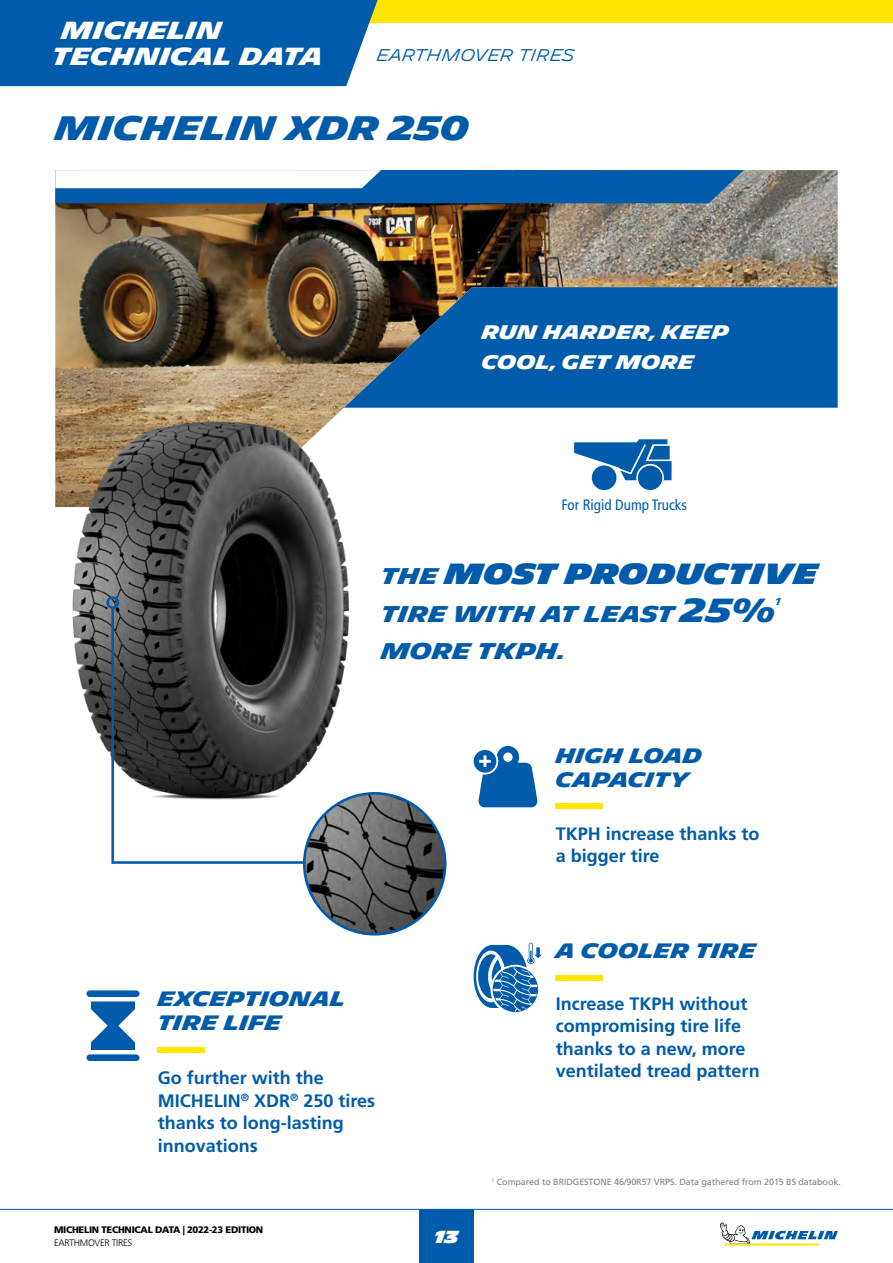
<style>
.page{position:relative;width:893px;height:1263px;background:#fff}
.page>*{position:absolute;margin:0;border:0;box-sizing:border-box;transform-origin:0 0}
.t1{font:700 33px "Michelin";color:#005baa}
.t2{font:900 28.35px "Michelin";color:#005baa}
.t3{font:700 24px/25.5px "Michelin";color:#fff}
.t4{font:700 22.05px "Michelin";color:#005baa}
.t5{font:700 20.25px/24px "Michelin";color:#005baa}
.t6{font:700 19.2px/30px "Michelin";color:#fff}
.t7{font:700 18px/22.5px "Frutiger LT Std";color:#005baa}
.t8{font:900 16.95px "Michelin";color:#fff}
.t9{font:300 16.5px "Michelin";color:#005baa}
.t10{font:condensed 15px "Frutiger LT Std";color:#005baa}
.t11{font:600 9.9px "Michelin";color:#005baa}
.t12{font:900 9.45px "Frutiger LT Std";letter-spacing:-.03em;color:#000}
.t13{font:300 9.45px "Frutiger LT Std";letter-spacing:-.03em;color:#000}
.t14{font:9px "Frutiger LT Std";letter-spacing:-.01em;color:#808285}
.s1{font-weight:700;font-size:22.05px}
.s2{font-size:32.4px}
</style>
<div class="page">
<img style="left:55px;top:170px;width:783px;height:117px">
<svg style="left:55px;top:287px;width:617px;height:773px"></svg>
<svg style="left:344px;top:287px;width:494px;height:121px;background:#0c589a"></svg>
<svg style="left:55px;top:170px;width:689px;height:33px"></svg>
<img style="left:55px;top:403px;width:313px;height:413px">
<svg style="left:110px;top:605px;width:255px;height:260px"></svg>
<div style="left:106px;top:596px;width:13px;height:13px;border:3px solid #005baa;border-radius:50%"></div>
<img style="left:304px;top:793px;width:141px;height:141px;border-radius:70px">
<div style="left:303px;top:792px;width:143px;height:143px;border:3px solid #005baa;border-radius:50%"></div>
<svg style="left:474px;top:746px;width:64px;height:61px"></svg>
<svg style="left:87px;top:990px;width:52px;height:71px"></svg>
<svg style="left:474px;top:942px;width:68px;height:70px"></svg>
<div style="left:526px;top:358px;width:48px;height:6px;background:#005baa"></div>
<div style="left:556px;top:803px;width:47px;height:6px;background:#ffe600"></div>
<div style="left:556px;top:975px;width:47px;height:6px;background:#ffe600"></div>
<div style="left:158px;top:1047px;width:47px;height:6px;background:#ffe600"></div>
<div style="left:592px;top:465px;width:24px;height:25px;background:#005baa;border-radius:50%"></div>
<div style="left:638px;top:466px;width:24px;height:24px;background:#005baa;border-radius:50%"></div>
<svg style="left:574px;top:439px;width:98px;height:41px"></svg>
<div style="left:419px;top:1209px;width:55px;height:54px;background:#005baa"></div>
<hr style="left:0;top:1209px;width:893px;height:1px;background:#005baa">
<svg style="left:720px;top:1222px;width:118px;height:23px"></svg>
<div style="left:0;top:0;width:893px;height:23px;background:#ffe600"></div>
<div style="left:0;top:0;width:378px;height:86px;background:#005baa"></div>
<h3 class="t3" style="left:52px;top:18px;width:272px;text-indent:9px">MICHELIN<br>TECHNICAL DATA</h3>
<p class="t9" style="left:377px;top:45px;width:199px">EARTHMOVER TIRES</p>
<h1 class="t1" style="left:55px;top:109px;width:415px">MICHELIN XDR 250</h1>
<p class="t6" style="left:482px;top:317px;width:249px">RUN HARDER, KEEP<br>COOL, GET MORE</p>
<p class="t10" style="left:562px;top:496px;width:127px">For Rigid Dump Trucks</p>
<h2 class="t2" style="left:381px;top:558px;width:438px"><span class="s1">THE</span> MOST PRODUCTIVE</h2>
<p class="t4" style="left:381px;top:601px;width:397px">TIRE WITH AT LEAST <span class="s2">25%</span></p>
<p class="t11" style="left:775px;top:595px;width:7px">1</p>
<p class="t4" style="left:381px;top:638px;width:187px">MORE TKPH.</p>
<p class="t5" style="left:556px;top:744px;width:148px">HIGH LOAD<br>CAPACITY</p>
<p class="t7" style="left:556px;top:822px;width:205px">TKPH increase thanks to a bigger tire</p>
<p class="t5" style="left:158px;top:987px;width:190px">EXCEPTIONAL<br>TIRE LIFE</p>
<p class="t7" style="left:158px;top:1067px;width:219px">Go further with the<br>MICHELIN<sup>®</sup> XDR<sup>®</sup> 250 tires thanks to long-lasting innovations</p>
<p class="t12" style="left:54px;top:1224px;width:211px">MICHELIN TECHNICAL DATA | 2022-23 EDITION</p>
<p class="t13" style="left:54px;top:1237px;width:80px">EARTHMOVER TIRES</p>
<p class="t5" style="left:556px;top:939px;width:201px">A COOLER TIRE</p>
<p class="t7" style="left:556px;top:992px;width:206px">Increase TKPH without compromising tire life thanks to a new, more ventilated tread pattern</p>
<p class="t8" style="left:434px;top:1226px;width:26px">13</p>
<p class="t14" style="left:492px;top:1176px;width:351px"><sup>1</sup> Compared to BRIDGESTONE 46/90R57 VRPS. Data gathered from 2015 BS databook.</p>
</div>
